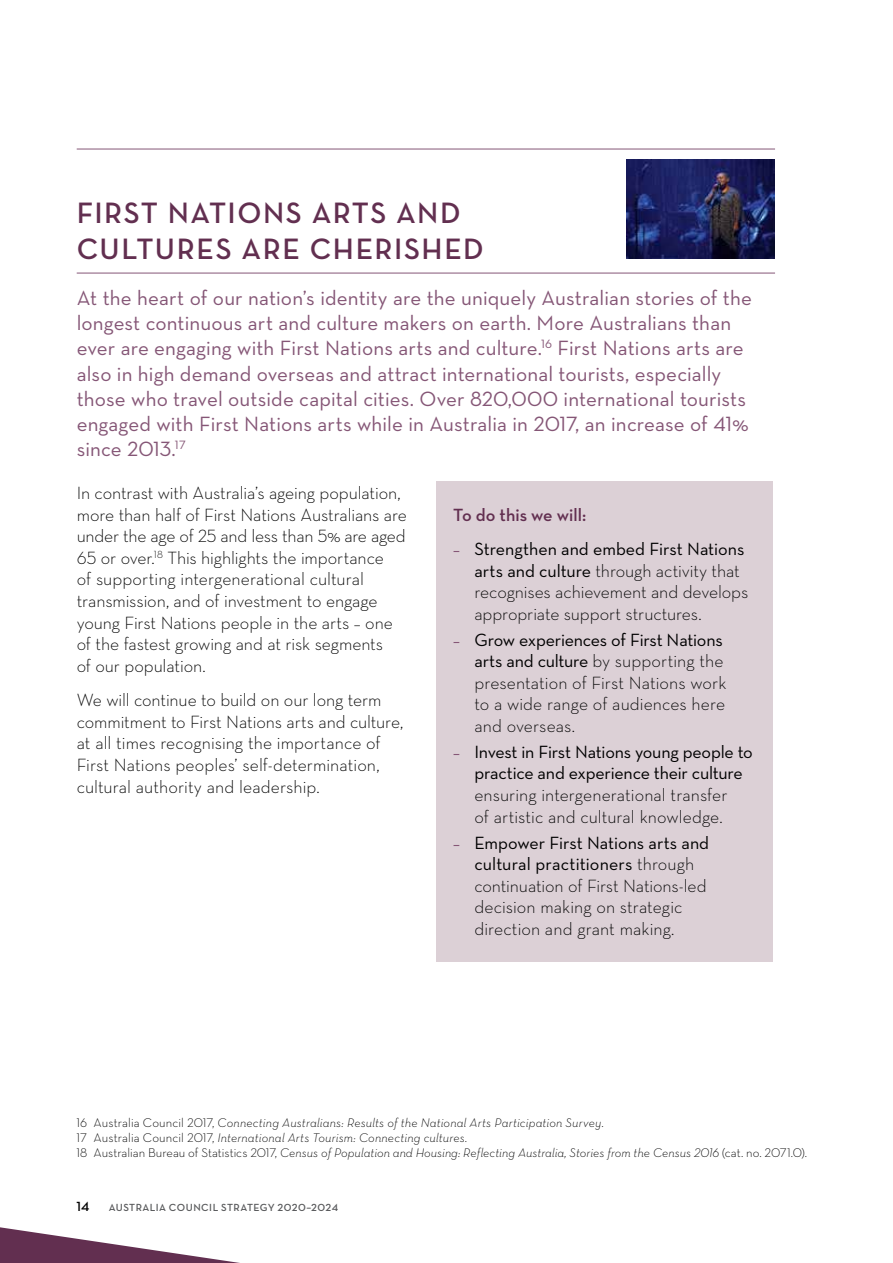
<style>
.page{position:relative;width:893px;height:1263px;background:#fff}
.page>*{position:absolute;margin:0;border:0;box-sizing:border-box;transform-origin:0 0}
.t1{font:600 30px/36px "Neutraface Text";letter-spacing:.045em;color:#622f50}
.t2{font:21px/25.2px "Neutraface Text";letter-spacing:.005em;color:#855676}
.t3{font:300 18px/21.6px "Neutraface Text";letter-spacing:-.005em;color:#000}
.t4{font:18px/21.6px "Neutraface Text";letter-spacing:-.015em;color:#000}
.t5{font:600 18px "Neutraface Text";color:#622f50}
.t6{font:600 13.5px "Neutraface Text";color:#000}
.t7{font:italic 300 12.75px/15.3px "Neutraface Text";letter-spacing:.005em;color:#000}
.t8{font:600 10.5px "Neutraface Text";letter-spacing:.04em;color:#58595b}
.s1{font-weight:400;font-style:italic;color:#855676}
.s2{font-weight:400}
.s3{font-style:italic;color:#855676}
.s4{font-style:normal}
</style>
<div class="page">
<svg style="left:0;top:1227px;width:240px;height:36px"></svg>
<div style="left:436px;top:481px;width:337px;height:481px;background:#dcd0d6"></div>
<img style="left:627px;top:160px;width:148px;height:99px">
<hr style="left:77px;top:149px;width:698px;height:1px;background:#855676">
<hr style="left:77px;top:273px;width:698px;height:1px;background:#855676">
<h1 class="t1" style="left:77px;top:195px;width:408px">FIRST NATIONS ARTS AND<br>CULTURES ARE CHERISHED</h1>
<p class="t2" style="left:77px;top:285px;width:677px">At the heart of our nation’s identity are the uniquely Australian stories of the longest continuous art and culture makers on earth. More Australians than ever are engaging with First Nations arts and culture.<sup>16</sup> First Nations arts are also in high demand overseas and attract international tourists, especially those who travel outside capital cities. Over 820,000 international tourists engaged with First Nations arts while in Australia in 2017, an increase of 41% since 2013.<sup>17</sup></p>
<p class="t3" style="left:77px;top:482px;width:332px">In contrast with Australia’s ageing population, more than half of First Nations Australians are under the age of 25 and less than 5% are aged 65 or over.<sup>18</sup> This highlights the importance<br>of supporting intergenerational cultural transmission, and of investment to engage young First Nations people in the arts – one of the fastest growing and at risk segments<br>of our population.</p>
<p class="t3" style="left:77px;top:689px;width:328px">We will continue to build on our long term commitment to First Nations arts and culture, at all times recognising the importance of First Nations peoples’ self-determination, cultural authority and leadership.</p>
<p class="t5" style="left:453px;top:503px;width:135px">To do this we will:</p>
<p class="t3" style="left:474px;top:538px;width:275px;text-indent:-21px"><span class="s1">–</span> <span class="s2">Strengthen and embed First Nations arts and culture</span> through activity that recognises achievement and develops appropriate support structures.</p>
<p class="t3" style="left:474px;top:628px;width:254px;text-indent:-21px"><span class="s1">–</span> <span class="s2">Grow experiences of First Nations arts and culture</span> by supporting the presentation of First Nations work to a wide range of audiences here and overseas.</p>
<p class="t4" style="left:474px;top:741px;width:280px;text-indent:-21px"><span class="s3">–</span> Invest in First Nations young people to practice and experience their culture</p>
<p class="t3" style="left:474px;top:784px;width:255px">ensuring intergenerational transfer of artistic and cultural knowledge.</p>
<p class="t3" style="left:474px;top:831px;width:236px;text-indent:-21px"><span class="s1">–</span> <span class="s2">Empower First Nations arts and cultural practitioners</span> through continuation of First Nations-led decision making on strategic direction and grant making.</p>
<p class="t7" style="left:77px;top:1114px;width:732px"><span class="s4">16 Australia Council 2017,</span> Connecting Australians: Results of the National Arts Participation Survey<span class="s4">.<br>17 Australia Council 2017,</span> International Arts Tourism: Connecting cultures<span class="s4">.<br>18 Australian Bureau of Statistics 2017,</span> Census of Population and Housing: Reflecting Australia, Stories from the Census 2016 <span class="s4">(cat. no. 2071.0).</span></p>
<p class="t6" style="left:77px;top:1198px;width:14px">14</p>
<p class="t8" style="left:109px;top:1201px;width:231px">AUSTRALIA COUNCIL STRATEGY 2020–2024</p>
</div>
